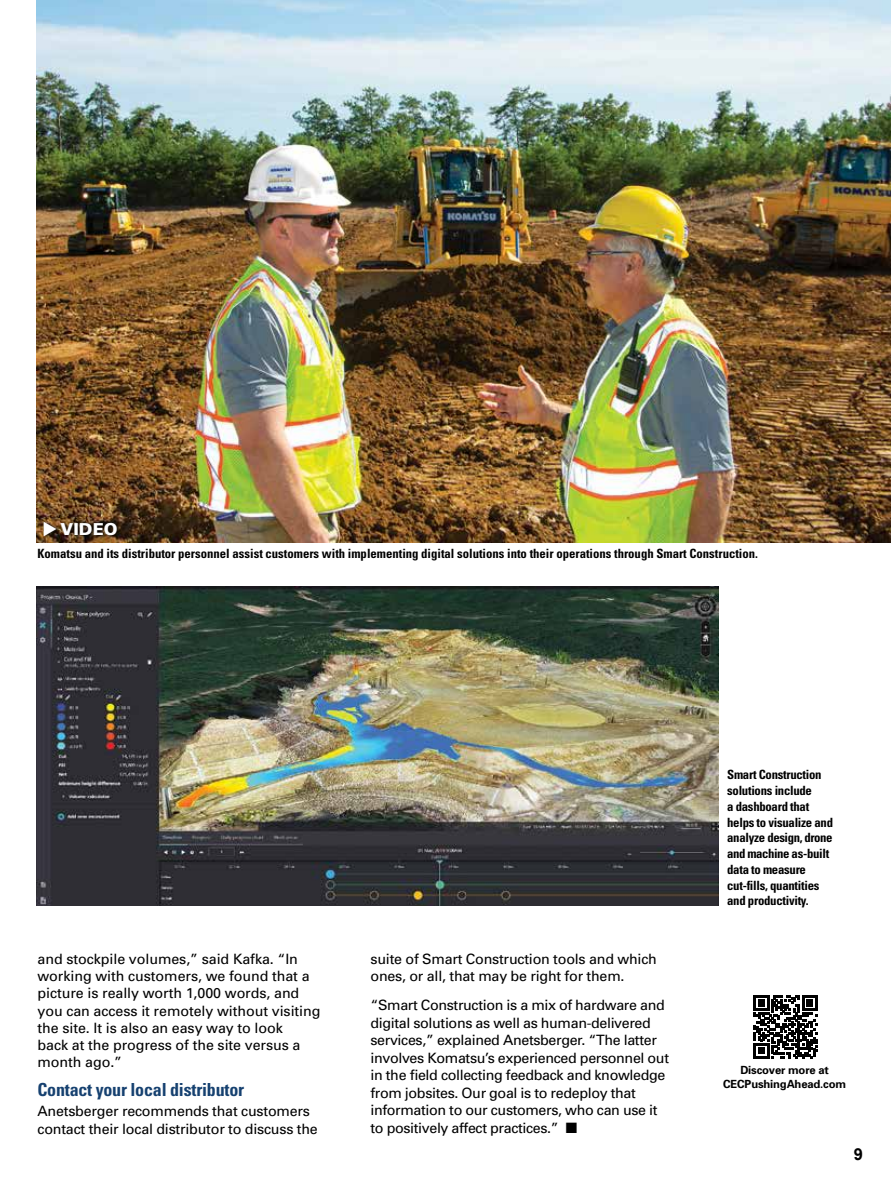
<style>
.page{position:relative;width:891px;height:1188px;background:#fff}
.page>*{position:absolute;margin:0;border:0;box-sizing:border-box;transform-origin:0 0}
.t1{font:700 condensed 18px "Univers";letter-spacing:-.01em;color:#164170}
.t2{font:900 16.5px "Univers";color:#fff}
.t3{font:700 16.5px "Arial";color:#000}
.t4{font:14.25px/17.5px "Univers";letter-spacing:-.015em;color:#000}
.t5{font:700 condensed 12.75px/15.8px "Univers";letter-spacing:-.02em;color:#000}
.t6{font:700 condensed 12.75px "Univers";color:#000}
.t7{font:700 11.25px/14.2px "Univers";letter-spacing:-.015em;color:#000;text-align:center}
</style>
<div class="page">
<svg style="left:754px;top:995px;width:63px;height:64px"></svg>
<img style="left:36px;top:0;width:855px;height:543px">
<div style="left:59px;top:521px;width:62px;height:17px;background:#000;opacity:.9"></div>
<div style="left:42px;top:520px;width:18px;height:20px;background:#000;opacity:.9"></div>
<img style="left:36px;top:586px;width:683px;height:319px">
<svg style="left:44px;top:521px;width:13px;height:15px"></svg>
<p class="t2" style="left:61px;top:519px;width:58px">VIDEO</p>
<p class="t6" style="left:38px;top:546px;width:722px">Komatsu and its distributor personnel assist customers with implementing digital solutions into their operations through Smart Construction.</p>
<p class="t4" style="left:38px;top:950px;width:285px">and stockpile volumes,” said Kafka. “In working with customers, we found that a picture is really worth 1,000 words, and you can access it remotely without visiting the site. It is also an easy way to look<br>back at the progress of the site versus a month ago.”</p>
<p class="t1" style="left:38px;top:1078px;width:208px">Contact your local distributor</p>
<p class="t4" style="left:38px;top:1102px;width:282px">Anetsberger recommends that customers contact their local distributor to discuss the</p>
<p class="t4" style="left:370px;top:950px;width:288px">suite of Smart Construction tools and which ones, or all, that may be right for them.</p>
<p class="t4" style="left:370px;top:996px;width:300px">“Smart Construction is a mix of hardware and digital solutions as well as human-delivered services,” explained Anetsberger. “The latter involves Komatsu’s experienced personnel out in the field collecting feedback and knowledge from jobsites. Our goal is to redeploy that information to our customers, who can use it to positively affect practices.” ■</p>
<p class="t5" style="left:727px;top:767px;width:107px">Smart Construction solutions include<br>a dashboard that helps to visualize and analyze design, drone and machine as-built data to measure cut-fills, quantities and productivity.</p>
<p class="t7" style="left:723px;top:1062px;width:124px">Discover more at<br>CECPushingAhead.com</p>
<p class="t3" style="left:854px;top:1144px;width:11px">9</p>
</div>
